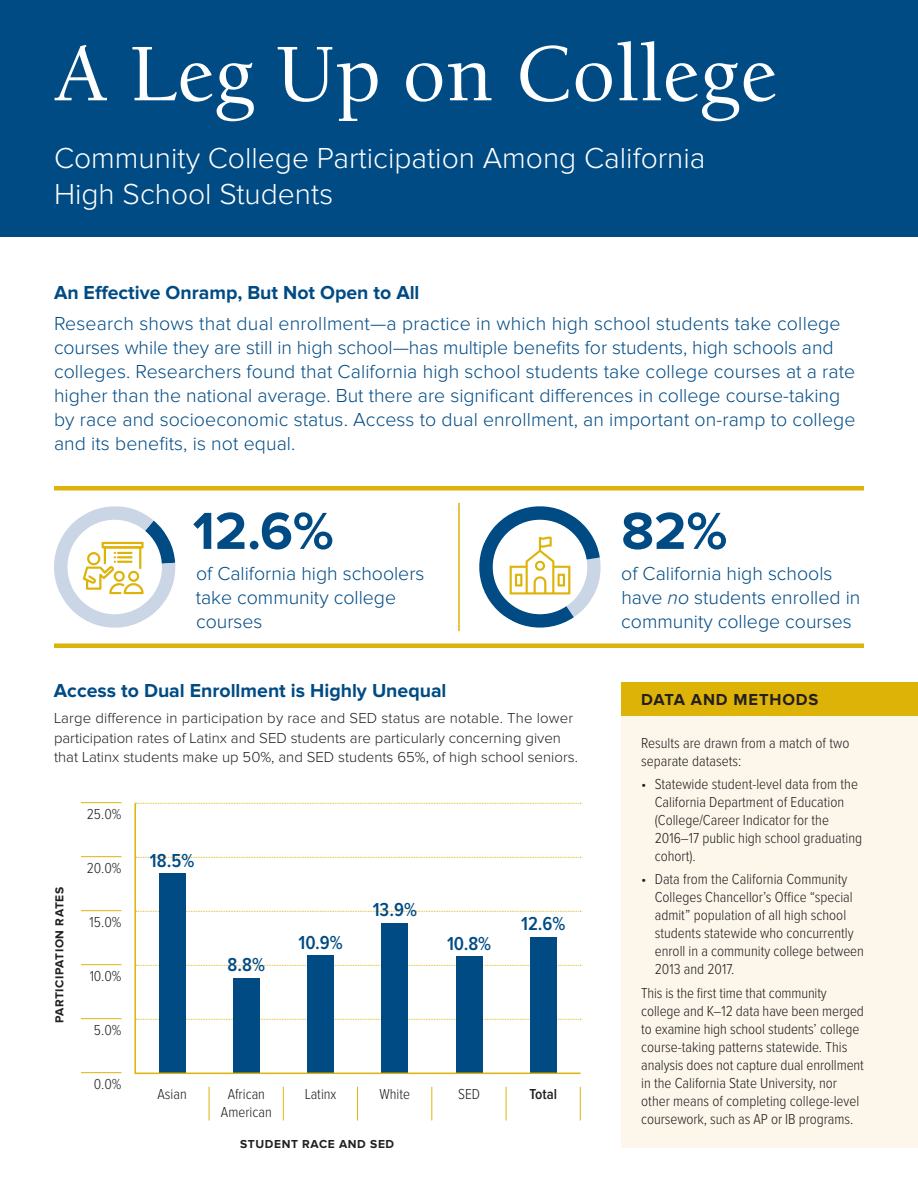
<style>
.page{position:relative;width:918px;height:1188px;background:#fff}
.page>*{position:absolute;margin:0;border:0;box-sizing:border-box;transform-origin:0 0}
.t1{font:500 84px "Berkeley UC Davis";color:#fff}
.t2{font:700 54px "Proxima Nova";color:#004b84}
.t3{font:300 30px/36px "Proxima Nova";color:#fff}
.t4{font:300 19.5px/24px "Proxima Nova";color:#004b84}
.t5{font:700 19.5px "Proxima Nova";color:#004b84}
.t6{font:600 19.5px "Proxima Nova Cond";color:#004b84}
.t7{font:700 16.5px "Proxima Nova";letter-spacing:.05em;color:#231f20}
.t8{font:300 15px/18px "Proxima Nova Cond";color:#231f20}
.t9{font:300 15px/19.5px "Proxima Nova";color:#231f20}
.t10{font:600 15px "Proxima Nova Cond";color:#231f20}
.t11{font:700 12px "Proxima Nova";letter-spacing:.05em;color:#231f20}
.s1{font-style:italic}
</style>
<div class="page">
<div style="left:621px;top:682px;width:297px;height:466px;background:#fcf7ea"></div>
<hr style="left:458px;top:503px;width:2px;height:128px;background:#deb308">
<hr style="left:54px;top:644px;width:810px;height:4px;background:#deb308">
<hr style="left:54px;top:486px;width:810px;height:4px;background:#deb308">
<div style="left:621px;top:682px;width:297px;height:34px;background:#deb308"></div>
<hr style="left:580px;top:1087px;width:1px;height:33px;background:#deb308">
<hr style="left:506px;top:1087px;width:1px;height:33px;background:#deb308">
<hr style="left:432px;top:1087px;width:1px;height:33px;background:#deb308">
<hr style="left:357px;top:1087px;width:1px;height:33px;background:#deb308">
<hr style="left:283px;top:1087px;width:1px;height:33px;background:#deb308">
<hr style="left:209px;top:1087px;width:1px;height:33px;background:#deb308">
<hr style="left:81px;top:1072px;width:41px;height:1px;background:#deb308">
<hr style="left:81px;top:1018px;width:41px;height:1px;background:#deb308">
<hr style="left:81px;top:964px;width:41px;height:1px;background:#deb308">
<hr style="left:81px;top:910px;width:41px;height:1px;background:#deb308">
<hr style="left:81px;top:856px;width:41px;height:1px;background:#deb308">
<hr style="left:81px;top:802px;width:41px;height:1px;background:#deb308">
<div style="left:0;top:0;width:918px;height:236px;background:#004b84"></div>
<svg style="left:54px;top:506px;width:122px;height:122px"></svg>
<svg style="left:479px;top:506px;width:122px;height:122px"></svg>
<svg style="left:134px;top:802px;width:448px;height:273px"></svg>
<h1 class="t1" style="left:54px;top:24px;width:725px">A Leg Up on College</h1>
<p class="t3" style="left:54px;top:142px;width:653px">Community College Participation Among California<br>High School Students</p>
<h2 class="t5" style="left:54px;top:283px;width:367px">An Efective Onramp, But Not Open to All</h2>
<p class="t4" style="left:54px;top:312px;width:803px">Research shows that dual enrollment—a practice in which high school students take college courses while they are still in high school—has multiple benefts for students, high schools and colleges. Researchers found that California high school students take college courses at a rate higher than the national average. But there are signifcant diferences in college course-taking by race and socioeconomic status. Access to dual enrollment, an important on-ramp to college and its benefts, is not equal.</p>
<p class="t2" style="left:193px;top:506px;width:143px">12.6%</p>
<p class="t4" style="left:196px;top:562px;width:230px">of California high schoolers take community college courses</p>
<h3 class="t5" style="left:54px;top:682px;width:394px">Access to Dual Enrollment is Highly Unequal</h3>
<p class="t9" style="left:54px;top:709px;width:525px">Large diference in participation by race and SED status are notable. The lower participation rates of Latinx and SED students are particularly concerning given that Latinx students make up 50%, and SED students 65%, of high school seniors.</p>
<p class="t11" style="left:54px;top:1023px;width:138px;rotate:-90deg">PARTICIPATION RATES</p>
<p class="t8" style="left:87px;top:806px;width:36px">25.0%</p>
<p class="t8" style="left:87px;top:860px;width:36px">20.0%</p>
<p class="t6" style="left:150px;top:849px;width:46px">18.5%</p>
<p class="t6" style="left:373px;top:899px;width:46px">13.9%</p>
<p class="t8" style="left:90px;top:914px;width:33px">15.0%</p>
<p class="t6" style="left:521px;top:913px;width:46px">12.6%</p>
<p class="t6" style="left:298px;top:931px;width:46px">10.9%</p>
<p class="t6" style="left:447px;top:933px;width:46px">10.8%</p>
<p class="t8" style="left:90px;top:968px;width:33px">10.0%</p>
<p class="t6" style="left:228px;top:954px;width:39px">8.8%</p>
<p class="t8" style="left:94px;top:1022px;width:29px">5.0%</p>
<p class="t8" style="left:94px;top:1076px;width:29px">0.0%</p>
<p class="t8" style="left:157px;top:1085px;width:31px">Asian</p>
<p class="t8" style="left:228px;top:1085px;width:39px">African</p>
<p class="t8" style="left:305px;top:1085px;width:33px">Latinx</p>
<p class="t8" style="left:380px;top:1085px;width:32px">White</p>
<p class="t8" style="left:458px;top:1085px;width:23px">SED</p>
<p class="t10" style="left:530px;top:1085px;width:29px">Total</p>
<p class="t8" style="left:221px;top:1103px;width:52px">American</p>
<p class="t11" style="left:240px;top:1138px;width:155px">STUDENT RACE AND SED</p>
<p class="t2" style="left:621px;top:506px;width:108px">82%</p>
<p class="t4" style="left:621px;top:562px;width:241px">of California high schools have <span class="s1">no</span> students enrolled in community college courses</p>
<h4 class="t7" style="left:641px;top:692px;width:179px">DATA AND METHODS</h4>
<p class="t8" style="left:641px;top:734px;width:210px">Results are drawn from a match of two separate datasets:</p>
<p class="t8" style="left:655px;top:776px;width:209px;text-indent:-14px">• Statewide student-level data from the<br>California Department of Education (College/Career Indicator for the<br>2016–17 public high school graduating cohort).</p>
<p class="t8" style="left:655px;top:871px;width:211px;text-indent:-14px">• Data from the California Community Colleges Chancellor’s Ofce “special admit” population of all high school students statewide who concurrently enroll in a community college between 2013 and 2017.</p>
<p class="t8" style="left:641px;top:984px;width:224px">This is the frst time that community college and K–12 data have been merged to examine high school students’ college course-taking patterns statewide. This analysis does not capture dual enrollment in the California State University, nor other means of completing college-level coursework, such as AP or IB programs.</p>
</div>
